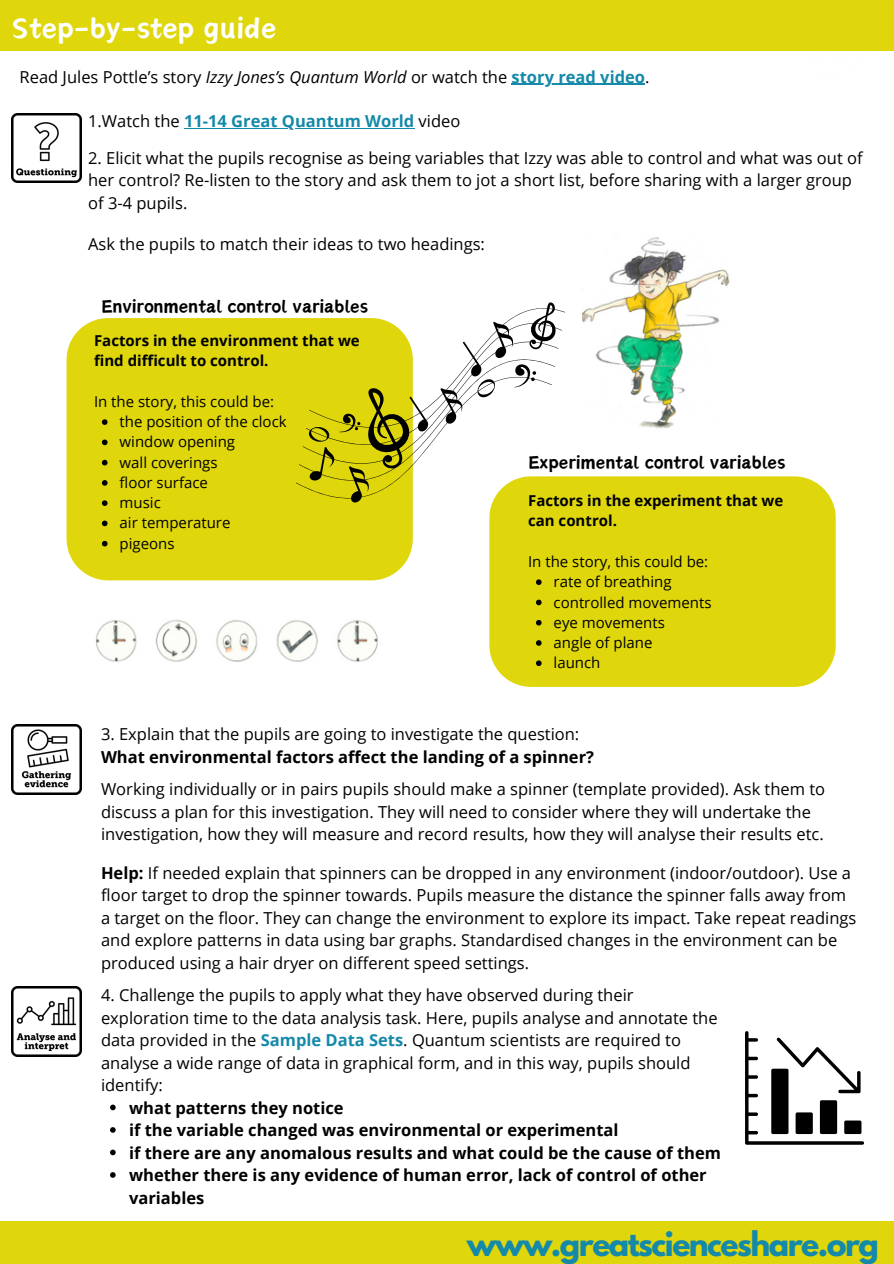
<style>
.page{position:relative;width:894px;height:1264px;background:#fff}
.page>*{position:absolute;margin:0;border:0;box-sizing:border-box;transform-origin:0 0}
.t1{font:36px "Canva Sword Like Dream";color:#fff}
.t2{font:700 30px "League Spartan";letter-spacing:-.05em;color:#1589a9}
.t3{font:22.5px "Canva Sword Like Dream";color:#000}
.t4{font:16.5px/22.5px "Open Sans";color:#000}
.t5{font:700 16.5px/22.5px "Open Sans";color:#000}
.t6{font:700 16.5px "Open Sans";color:#1589a9}
.t7{font:15px/20.2px "Open Sans";color:#000}
.t8{font:700 15px/20.2px "Open Sans";color:#000}
.s1{font-style:italic}
.s2{font-weight:700;color:#1589a9}
.s3{font-weight:400;color:#000}
.s4{font-weight:700}
</style>
<div class="page">
<div style="left:0;top:0;width:893px;height:51px;background:#dfd70c"></div>
<img style="left:12px;top:113px;width:69px;height:70px">
<div style="left:0;top:1221px;width:893px;height:42px;background:#dfd70c"></div>
<img style="left:12px;top:724px;width:69px;height:70px">
<img style="left:12px;top:986px;width:69px;height:69px">
<svg style="left:745px;top:1031px;width:118px;height:113px"></svg>
<div style="left:66px;top:318px;width:346px;height:262px;background:#dfd70c"></div>
<div style="left:489px;top:476px;width:346px;height:211px;background:#dfd70c"></div>
<img style="left:582px;top:237px;width:148px;height:192px">
<img style="left:96px;top:619px;width:282px;height:43px">
<svg style="left:294px;top:302px;width:272px;height:233px"></svg>
<hr style="left:511px;top:84px;width:134px;height:1px;background:#1589a9">
<hr style="left:184px;top:128px;width:230px;height:1px;background:#1589a9">
<svg style="left:110px;top:1104px;width:6px;height:6px"></svg>
<svg style="left:110px;top:1127px;width:6px;height:5px"></svg>
<svg style="left:110px;top:1149px;width:6px;height:6px"></svg>
<svg style="left:110px;top:1172px;width:6px;height:5px"></svg>
<svg style="left:536px;top:579px;width:5px;height:6px"></svg>
<svg style="left:536px;top:599px;width:5px;height:6px"></svg>
<svg style="left:536px;top:620px;width:5px;height:5px"></svg>
<svg style="left:536px;top:640px;width:5px;height:5px"></svg>
<svg style="left:536px;top:660px;width:5px;height:6px"></svg>
<svg style="left:102px;top:419px;width:5px;height:6px"></svg>
<svg style="left:102px;top:439px;width:5px;height:6px"></svg>
<svg style="left:102px;top:460px;width:5px;height:5px"></svg>
<svg style="left:102px;top:480px;width:5px;height:5px"></svg>
<svg style="left:102px;top:500px;width:5px;height:6px"></svg>
<svg style="left:102px;top:520px;width:5px;height:6px"></svg>
<svg style="left:102px;top:541px;width:5px;height:5px"></svg>
<h1 class="t1" style="left:12px;top:11px;width:266px">Step-by-step guide</h1>
<p class="t4" style="left:20px;top:65px;width:631px">Read Jules Pottle’s story <span class="s1">Izzy Jones’s Quantum World</span> or watch the <span class="s2">story read video</span>.</p>
<p class="t6" style="left:88px;top:109px;width:373px"><span class="s3">1.Watch the</span> 11-14 Great Quantum World <span class="s3">video</span></p>
<p class="t4" style="left:88px;top:146px;width:775px">2. Elicit what the pupils recognise as being variables that Izzy was able to control and what was out of her control? Re-listen to the story and ask them to jot a short list, before sharing with a larger group of 3-4 pupils.</p>
<p class="t4" style="left:88px;top:233px;width:398px">Ask the pupils to match their ideas to two headings:</p>
<h3 class="t3" style="left:101px;top:295px;width:268px">Environmental control variables</h3>
<p class="t8" style="left:94px;top:330px;width:267px">Factors in the environment that we find difficult to control.</p>
<p class="t7" style="left:119px;top:391px;width:169px;text-indent:-25px">In the story, this could be: the position of the clock window opening<br>wall coverings<br>floor surface<br>music<br>air temperature pigeons</p>
<h3 class="t3" style="left:528px;top:451px;width:258px">Experimental control variables</h3>
<p class="t8" style="left:528px;top:490px;width:256px">Factors in the experiment that we can control.</p>
<p class="t7" style="left:553px;top:551px;width:159px;text-indent:-25px">In the story, this could be: rate of breathing controlled movements eye movements<br>angle of plane<br>launch</p>
<p class="t4" style="left:101px;top:722px;width:479px">3. Explain that the pupils are going to investigate the question:</p>
<p class="t5" style="left:101px;top:745px;width:494px">What environmental factors affect the landing of a spinner?</p>
<p class="t4" style="left:101px;top:777px;width:725px">Working individually or in pairs pupils should make a spinner (template provided). Ask them to discuss a plan for this investigation. They will need to consider where they will undertake the investigation, how they will measure and record results, how they will analyse their results etc.</p>
<p class="t4" style="left:101px;top:861px;width:756px"><span class="s4">Help:</span> If needed explain that spinners can be dropped in any environment (indoor/outdoor). Use a floor target to drop the spinner towards. Pupils measure the distance the spinner falls away from a target on the floor. They can change the environment to explore its impact. Take repeat readings and explore patterns in data using bar graphs. Standardised changes in the environment can be produced using a hair dryer on different speed settings.</p>
<p class="t4" style="left:101px;top:983px;width:618px">4. Challenge the pupils to apply what they have observed during their exploration time to the data analysis task. Here, pupils analyse and annotate the data provided in the <span class="s2">Sample Data Sets</span>. Quantum scientists are required to analyse a wide range of data in graphical form, and in this way, pupils should identify:</p>
<p class="t5" style="left:129px;top:1095px;width:593px">what patterns they notice<br>if the variable changed was environmental or experimental<br>if there are any anomalous results and what could be the cause of them whether there is any evidence of human error, lack of control of other variables</p>
<h2 class="t2" style="left:466px;top:1228px;width:414px">www.greatscienceshare.org</h2>
</div>
